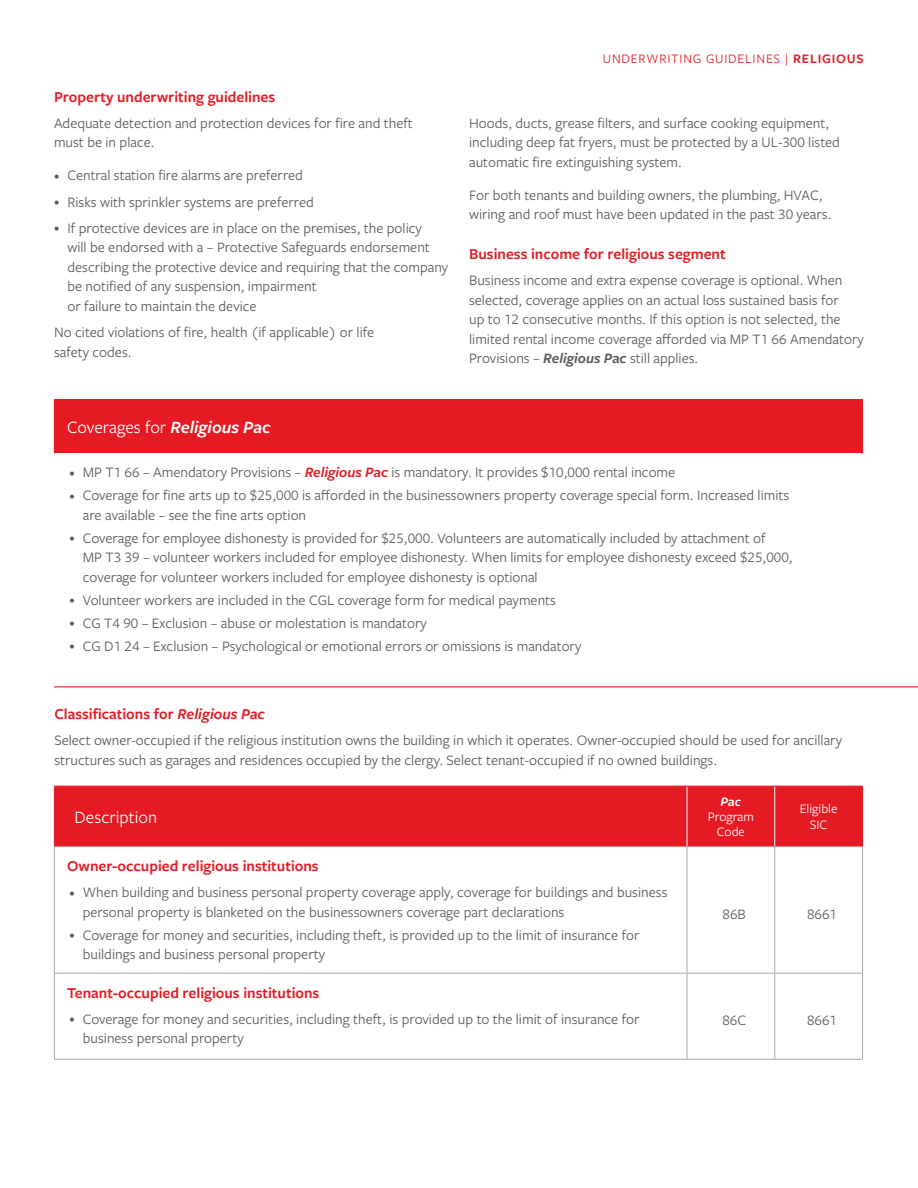
<style>
.page{position:relative;width:918px;height:1188px;background:#fff}
.page>*{position:absolute;margin:0;border:0;box-sizing:border-box;transform-origin:0 0}
.Table_Main_Head{font:18px "Freight Sans Pro";color:#fff}
.Table_Red_Subhead{font:600 15.75px "Freight Sans Pro";color:#e51a23}
.Body_copy{font:15px/19.5px "Freight Sans Pro";color:#57585a}
.Table_Body_Copy{font:15px/19.5px "Freight Sans Pro";color:#57585a}
.Table_Numbers{font:15px "Freight Sans Pro";color:#57585a}
.t1{font:13.5px "Freight Sans Pro";letter-spacing:.06em;color:#e51a23}
.t2{font:13.5px "Freight Sans Pro";color:#fff}
.t3{font:italic 600 13.5px "Freight Sans Pro";color:#fff}
.s1{font-size:10.5px}
.s2{font-weight:600}
.s3{font-weight:600;font-style:italic}
.s4{font-weight:600;font-style:italic;color:#e51a23}
.s5{font-style:italic}
</style>
<div class="page">
<div style="left:55px;top:787px;width:807px;height:59px;background:#e51a23"></div>
<hr style="left:687px;top:787px;width:1px;height:59px;background:#fff">
<hr style="left:54px;top:847px;width:1px;height:126px;background:#a8a9ad">
<hr style="left:687px;top:847px;width:1px;height:126px;background:#a8a9ad">
<hr style="left:774px;top:847px;width:1px;height:126px;background:#a8a9ad">
<hr style="left:862px;top:847px;width:1px;height:126px;background:#a8a9ad">
<hr style="left:54px;top:973px;width:633px;height:1px;background:#a8a9ad">
<hr style="left:54px;top:974px;width:1px;height:85px;background:#a8a9ad">
<hr style="left:687px;top:973px;width:88px;height:1px;background:#a8a9ad">
<hr style="left:687px;top:974px;width:1px;height:85px;background:#a8a9ad">
<hr style="left:775px;top:973px;width:88px;height:1px;background:#a8a9ad">
<hr style="left:774px;top:974px;width:1px;height:85px;background:#a8a9ad">
<hr style="left:862px;top:974px;width:1px;height:85px;background:#a8a9ad">
<hr style="left:54px;top:1059px;width:633px;height:1px;background:#a8a9ad">
<hr style="left:687px;top:1059px;width:88px;height:1px;background:#a8a9ad">
<hr style="left:775px;top:1059px;width:88px;height:1px;background:#a8a9ad">
<hr style="left:774px;top:787px;width:1px;height:59px;background:#fff">
<hr style="left:54px;top:786px;width:633px;height:1px;background:#e51a23">
<hr style="left:687px;top:786px;width:88px;height:1px;background:#e51a23">
<hr style="left:775px;top:786px;width:88px;height:1px;background:#e51a23">
<hr style="left:54px;top:846px;width:633px;height:1px;background:#a8a9ad">
<hr style="left:687px;top:846px;width:88px;height:1px;background:#a8a9ad">
<hr style="left:775px;top:846px;width:88px;height:1px;background:#a8a9ad">
<hr style="left:54px;top:787px;width:1px;height:59px;background:#e51a23">
<hr style="left:862px;top:787px;width:1px;height:59px;background:#e51a23">
<div style="left:54px;top:399px;width:808px;height:54px;background:#e51a23"></div>
<hr style="left:54px;top:399px;width:809px;height:1px;background:#e51a23">
<hr style="left:862px;top:400px;width:1px;height:53px;background:#e51a23">
<hr style="left:54px;top:686px;width:864px;height:1px;background:#e51a23">
<p class="Table_Red_Subhead" style="left:54px;top:86px;width:223px">Property underwriting guidelines</p>
<p class="Body_copy" style="left:54px;top:113px;width:360px">Adequate detection and protection devices for fire and theft must be in place.</p>
<p class="Body_copy" style="left:54px;top:165px;width:250px"><span class="s1">•</span> Central station fire alarms are preferred</p>
<p class="Body_copy" style="left:54px;top:191px;width:261px"><span class="s1">•</span> Risks with sprinkler systems are preferred</p>
<p class="Body_copy" style="left:68px;top:218px;width:382px;text-indent:-14px"><span class="s1">•</span> If protective devices are in place on the premises, the policy<br>will be endorsed with a – Protective Safeguards endorsement describing the protective device and requiring that the company be notified of any suspension, impairment<br>or failure to maintain the device</p>
<p class="Body_copy" style="left:54px;top:322px;width:322px">No cited violations of fire, health (if applicable) or life safety codes.</p>
<p class="t1" style="left:603px;top:50px;width:262px">UNDERWRITING GUIDELINES | <span class="s2">RELIGIOUS</span></p>
<p class="Body_copy" style="left:469px;top:113px;width:372px">Hoods, ducts, grease filters, and surface cooking equipment, including deep fat fryers, must be protected by a UL-300 listed automatic fire extinguishing system.</p>
<p class="Body_copy" style="left:469px;top:185px;width:364px">For both tenants and building owners, the plumbing, HVAC, wiring and roof must have been updated in the past 30 years.</p>
<p class="Table_Red_Subhead" style="left:469px;top:243px;width:258px">Business income for religious segment</p>
<p class="Body_copy" style="left:469px;top:270px;width:396px">Business income and extra expense coverage is optional. When selected, coverage applies on an actual loss sustained basis for<br>up to 12 consecutive months. If this option is not selected, the limited rental income coverage afforded via MP T1 66 Amendatory Provisions – <span class="s3">Religious Pac</span> still applies.</p>
<p class="Table_Main_Head" style="left:67px;top:415px;width:205px">Coverages for <span class="s3">Religious Pac</span></p>
<p class="Body_copy" style="left:69px;top:462px;width:607px"><span class="s1">•</span> MP T1 66 – Amendatory Provisions – <span class="s4">Religious Pac</span> is mandatory. It provides $10,000 rental income</p>
<p class="Body_copy" style="left:83px;top:485px;width:708px;text-indent:-14px"><span class="s1">•</span> Coverage for fine arts up to $25,000 is afforded in the businessowners property coverage special form. Increased limits are available – see the fine arts option</p>
<p class="Body_copy" style="left:83px;top:528px;width:711px;text-indent:-14px"><span class="s1">•</span> Coverage for employee dishonesty is provided for $25,000. Volunteers are automatically included by attachment of<br>MP T3 39 – volunteer workers included for employee dishonesty. When limits for employee dishonesty exceed $25,000, coverage for volunteer workers included for employee dishonesty is optional</p>
<p class="Body_copy" style="left:69px;top:590px;width:488px"><span class="s1">•</span> Volunteer workers are included in the CGL coverage form for medical payments</p>
<p class="Body_copy" style="left:69px;top:613px;width:359px"><span class="s1">•</span> CG T4 90 – Exclusion – abuse or molestation is mandatory</p>
<p class="Body_copy" style="left:69px;top:636px;width:514px"><span class="s1">•</span> CG D1 24 – Exclusion – Psychological or emotional errors or omissions is mandatory</p>
<p class="Table_Red_Subhead" style="left:54px;top:703px;width:212px">Classifications for <span class="s5">Religious Pac</span></p>
<p class="Table_Body_Copy" style="left:54px;top:730px;width:789px">Select owner-occupied if the religious institution owns the building in which it operates. Owner-occupied should be used for ancillary structures such as garages and residences occupied by the clergy. Select tenant-occupied if no owned buildings.</p>
<p class="Table_Main_Head" style="left:75px;top:805px;width:84px">Description</p>
<p class="Table_Red_Subhead" style="left:67px;top:855px;width:253px">Owner-occupied religious institutions</p>
<p class="Body_copy" style="left:83px;top:882px;width:586px;text-indent:-14px"><span class="s1">•</span> When building and business personal property coverage apply, coverage for buildings and business personal property is blanketed on the businessowners coverage part declarations</p>
<p class="Body_copy" style="left:83px;top:925px;width:558px;text-indent:-14px"><span class="s1">•</span> Coverage for money and securities, including theft, is provided up to the limit of insurance for buildings and business personal property</p>
<p class="t3" style="left:721px;top:793px;width:22px">Pac</p>
<p class="t2" style="left:708px;top:808px;width:48px">Program</p>
<p class="t2" style="left:717px;top:823px;width:30px">Code</p>
<p class="t2" style="left:800px;top:799px;width:39px">Eligible</p>
<p class="t2" style="left:810px;top:816px;width:19px">SIC</p>
<p class="Table_Numbers" style="left:723px;top:904px;width:25px">86B</p>
<p class="Table_Numbers" style="left:807px;top:904px;width:31px">8661</p>
<p class="Table_Red_Subhead" style="left:67px;top:982px;width:254px">Tenant-occupied religious institutions</p>
<p class="Body_copy" style="left:83px;top:1009px;width:558px;text-indent:-14px"><span class="s1">•</span> Coverage for money and securities, including theft, is provided up to the limit of insurance for business personal property</p>
<p class="Table_Numbers" style="left:722px;top:1010px;width:25px">86C</p>
<p class="Table_Numbers" style="left:807px;top:1010px;width:31px">8661</p>
</div>
